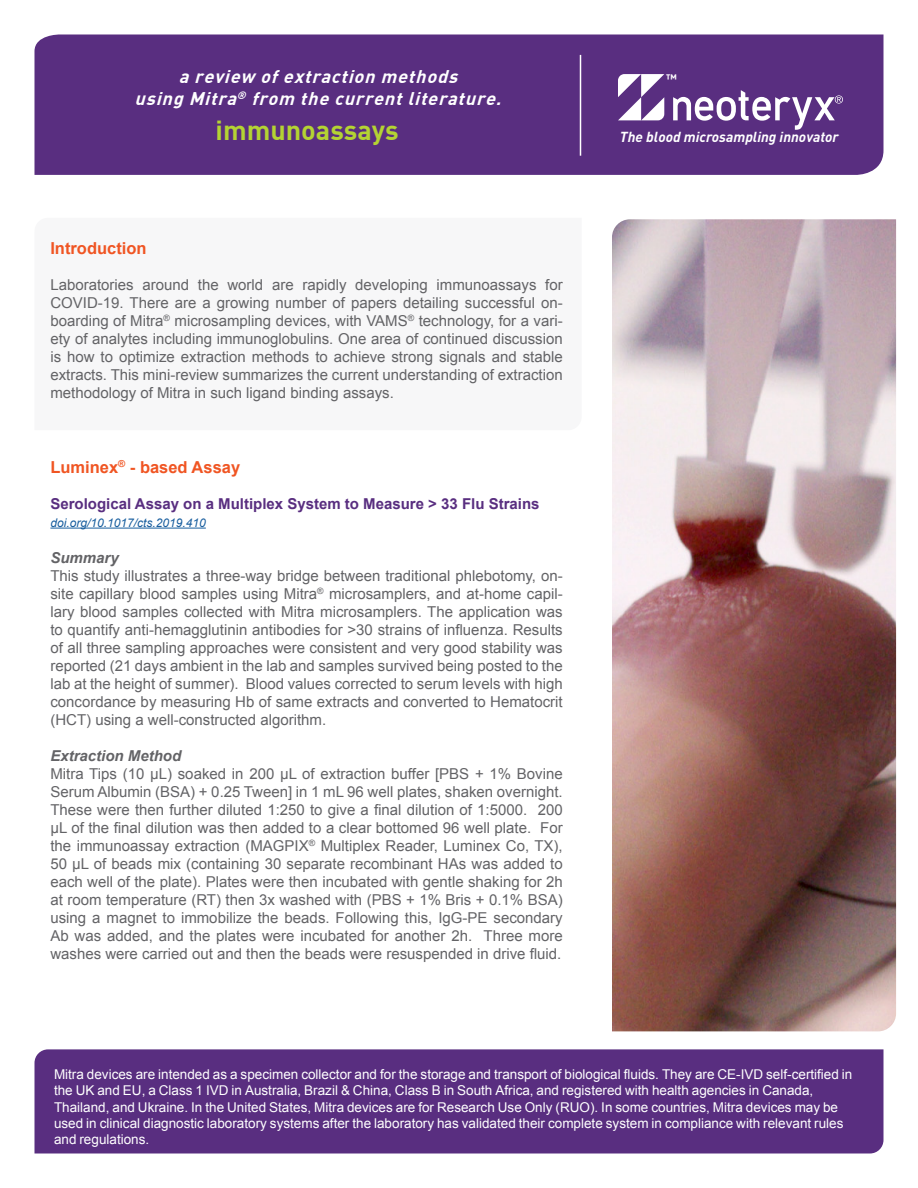
<style>
.page{position:relative;width:918px;height:1188px;background:#fff}
.page>*{position:absolute;margin:0;border:0;box-sizing:border-box;transform-origin:0 0}
.t1{font:700 27px "DI Nbek";color:#b4d333}
.t2{font:italic 700 18px "DI Nbek";color:#fff}
.t3{font:700 16.5px "Arial";color:#f05523}
.t4{font:15px/18px "Arial";color:#636366;text-align:justify}
.t5{font:700 15px "Arial";color:#592e80}
.t6{font:italic 700 15px "Arial";color:#636366}
.t7{font:italic 700 14.4px "DINOT";color:#fff}
.t8{font:13.5px/16.2px "Arial";color:#fff}
.t9{font:700 12.15px "DINOT";color:#fff}
.t10{font:italic 12px "Arial";color:#175d9e}
</style>
<div class="page">
<div style="left:34px;top:34px;width:849px;height:141px;background:#592e80"></div>
<hr style="left:580px;top:55px;width:1px;height:101px;background:#fff">
<svg style="left:618px;top:74px;width:46px;height:46px"></svg>
<svg style="left:673px;top:90px;width:170px;height:40px"></svg>
<div style="left:34px;top:1049px;width:850px;height:105px;background:#592e80"></div>
<img style="left:612px;top:219px;width:284px;height:812px">
<hr style="left:50px;top:528px;width:156px;height:1px;background:#175d9e">
<p class="t2" style="left:179px;top:65px;width:286px">a review ofextraction methods</p>
<p class="t2" style="left:135px;top:86px;width:374px">using Mitra<sup>®</sup> from the currentliterature.</p>
<p class="t1" style="left:216px;top:112px;width:185px">immunoassays</p>
<p class="t3" style="left:50px;top:237px;width:98px">Introduction</p>
<p class="t4" style="left:50px;top:275px;width:514px">Laboratories around the world are rapidly developing immunoassays for COVID-19. There are a growing number of papers detailing successful on&shy;boarding of Mitra<sup>®</sup> microsampling devices, with VAMS<sup>®</sup> technology, for a vari&shy;ety of analytes including immunoglobulins. One area of continued discussion is how to optimize extraction methods to achieve strong signals and stable extracts. This mini-review summarizes the current understanding of extraction methodology of Mitra in such ligand binding assays.</p>
<p class="t3" style="left:50px;top:456px;width:191px">Luminex<sup>®</sup> - based Assay</p>
<p class="t5" style="left:50px;top:494px;width:491px">Serological Assay on a Multiplex System to Measure &gt; 33 Flu Strains</p>
<p class="t10" style="left:50px;top:515px;width:157px">doi.org/10.1017/cts.2019.410</p>
<p class="t6" style="left:50px;top:548px;width:70px">Summary</p>
<p class="t4" style="left:50px;top:567px;width:514px">This study illustrates a three-way bridge between traditional phlebotomy, on&shy;site capillary blood samples using Mitra<sup>®</sup> microsamplers, and at-home capil&shy;lary blood samples collected with Mitra microsamplers. The application was to quantify anti-hemagglutinin antibodies for &gt;30 strains of influenza. Results of all three sampling approaches were consistent and very good stability was reported (21 days ambient in the lab and samples survived being posted to the lab at the height of summer). Blood values corrected to serum levels with high concordance by measuring Hb of same extracts and converted to Hematocrit (HCT) using a well-constructed algorithm.</p>
<p class="t6" style="left:50px;top:746px;width:132px">Extraction Method</p>
<p class="t4" style="left:50px;top:765px;width:514px">Mitra Tips (10 μL) soaked in 200 μL of extraction buffer [PBS + 1% Bovine Serum Albumin (BSA) + 0.25 Tween] in 1 mL 96 well plates, shaken overnight.<br>These were then further diluted 1:250 to give a final dilution of 1:5000. 200 µL of the final dilution was then added to a clear bottomed 96 well plate. For the immunoassay extraction (MAGPIX<sup>®</sup> Multiplex Reader, Luminex Co, TX), 50 μL of beads mix (containing 30 separate recombinant HAs was added to each well of the plate). Plates were then incubated with gentle shaking for 2h at room temperature (RT) then 3x washed with (PBS + 1% Bris + 0.1% BSA) using a magnet to immobilize the beads. Following this, IgG-PE secondary Ab was added, and the plates were incubated for another 2h. Three more washes were carried out and then the beads were resuspended in drive fluid.</p>
<p class="t9" style="left:666px;top:71px;width:13px">™</p>
<p class="t7" style="left:620px;top:128px;width:220px">The blood microsampling innovator</p>
<p class="t8" style="left:54px;top:1067px;width:800px">Mitra devices are intended as a specimen collector and for the storage and transport of biological fluids. They are CE-IVD self-certified in the UK and EU, a Class 1 IVD in Australia, Brazil &amp; China, Class B in South Africa, and registered with health agencies in Canada, Thailand, and Ukraine. In the United States, Mitra devices are for Research Use Only (RUO). In some countries, Mitra devices may be used in clinical diagnostic laboratory systems after the laboratory has validated their complete system in compliance with relevant rules and regulations.</p>
</div>
